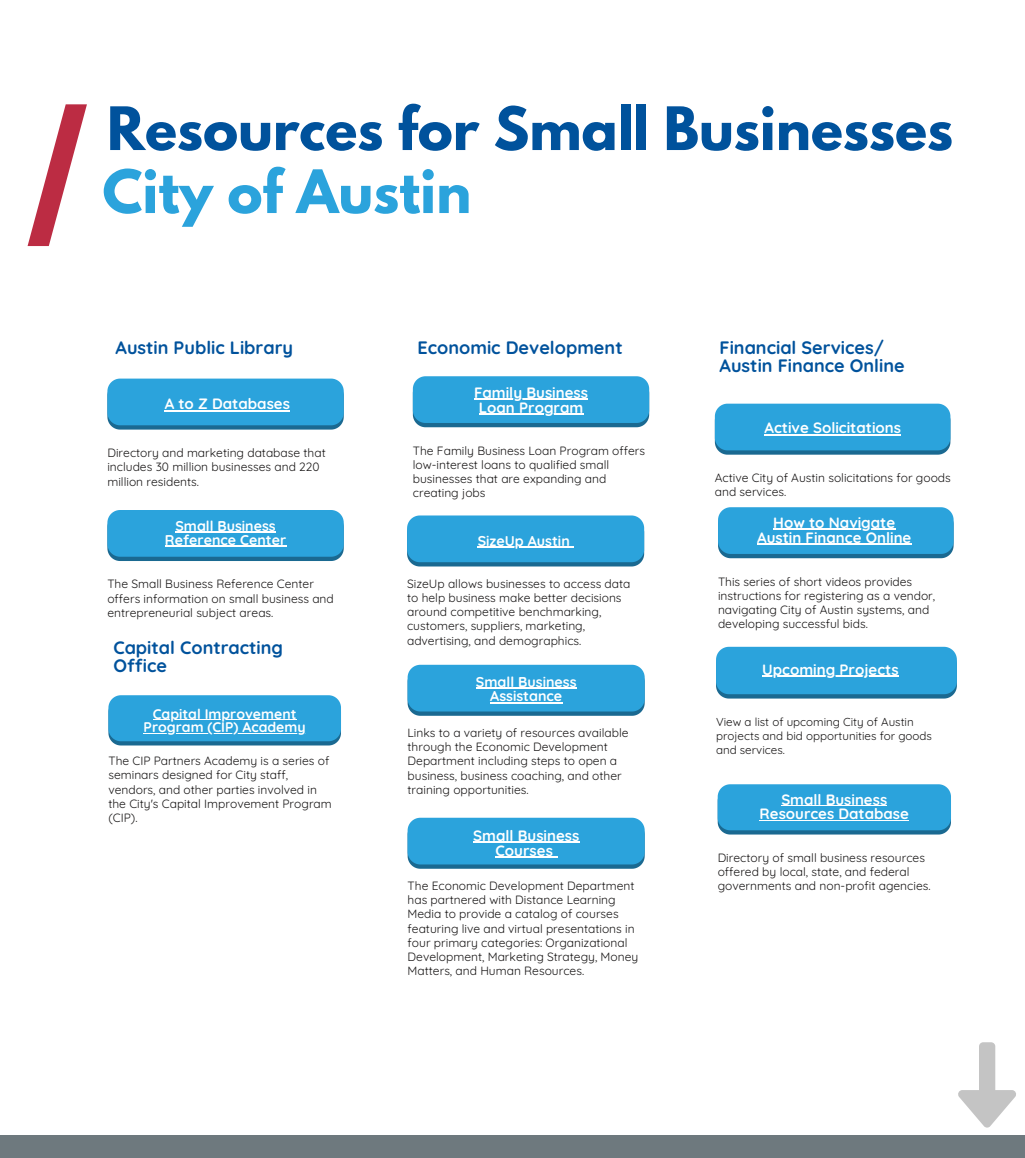
<style>
.page{position:relative;width:1025px;height:1158px;background:#fff}
.page>*{position:absolute;margin:0;border:0;box-sizing:border-box;transform-origin:0 0}
.t1{font:700 53px "League Spartan";color:#00529c}
.t2{font:700 53px "League Spartan";color:#2ba3dc}
.t3{font:700 18px/18px "Quicksand";color:#00529c}
.t4{font:700 15px/15px "Quicksand";color:#fff;text-align:center}
.t5{font:700 14.2px/14.2px "Quicksand";color:#fff;text-align:center}
.t6{font:700 14px "Quicksand";color:#fff}
.t7{font:12px/14.2px "Quicksand";color:#191717}
.t8{font:11.6px/13.7px "Quicksand";color:#191717}
</style>
<div class="page">
<svg style="left:107px;top:379px;width:237px;height:51px;background:#30a0d6"></svg>
<svg style="left:107px;top:510px;width:237px;height:51px;background:#2ea0d6"></svg>
<svg style="left:413px;top:376px;width:236px;height:51px;background:#30a1d7"></svg>
<svg style="left:407px;top:665px;width:237px;height:51px;background:#30a0d6"></svg>
<svg style="left:717px;top:784px;width:234px;height:51px;background:#31a1d6"></svg>
<svg style="left:108px;top:695px;width:233px;height:50px;background:#2da0d6"></svg>
<svg style="left:715px;top:404px;width:235px;height:51px;background:#2fa0d6"></svg>
<svg style="left:718px;top:507px;width:235px;height:51px;background:#2c9fd6"></svg>
<svg style="left:716px;top:647px;width:240px;height:52px;background:#2fa0d6"></svg>
<svg style="left:28px;top:104px;width:59px;height:142px"></svg>
<hr style="left:165px;top:410px;width:125px;height:1px;background:#fff">
<hr style="left:175px;top:531px;width:101px;height:2px;background:#fff">
<hr style="left:165px;top:546px;width:121px;height:1px;background:#fff">
<hr style="left:474px;top:399px;width:114px;height:1px;background:#fff">
<hr style="left:479px;top:414px;width:104px;height:1px;background:#fff">
<svg style="left:407px;top:515px;width:237px;height:51px;background:#31a1d7"></svg>
<hr style="left:476px;top:688px;width:100px;height:1px;background:#fff">
<hr style="left:490px;top:702px;width:72px;height:1px;background:#fff">
<svg style="left:407px;top:818px;width:237px;height:51px;background:#33a2d7"></svg>
<hr style="left:781px;top:806px;width:106px;height:1px;background:#fff">
<hr style="left:759px;top:820px;width:150px;height:1px;background:#fff">
<hr style="left:153px;top:719px;width:143px;height:1px;background:#fff">
<hr style="left:144px;top:733px;width:162px;height:1px;background:#fff">
<hr style="left:764px;top:434px;width:137px;height:1px;background:#fff">
<hr style="left:773px;top:528px;width:122px;height:2px;background:#fff">
<hr style="left:757px;top:543px;width:154px;height:2px;background:#fff">
<hr style="left:762px;top:676px;width:136px;height:1px;background:#fff">
<div style="left:0;top:1136px;width:1024px;height:22px;background:#6e797e"></div>
<svg style="left:958px;top:1042px;width:58px;height:86px"></svg>
<p class="t1" style="left:107px;top:102px;width:847px">Resources for Small Businesses</p>
<h3 class="t2" style="left:102px;top:165px;width:370px">City of Austin</h3>
<h1 class="t3" style="left:115px;top:338px;width:179px">Austin Public Library</h1>
<h2 class="t4" style="left:165px;top:396px;width:127px">A to Z Databases</h2>
<h1 class="t7" style="left:107px;top:445px;width:220px">Directory and marketing database that includes 30 million businesses and 220 million residents.</h1>
<h3 class="t5" style="left:165px;top:518px;width:123px">Small Business<br>Reference Center</h3>
<p class="t7" style="left:107px;top:577px;width:228px">The Small Business Reference Center offers information on small business and entrepreneurial subject areas.</p>
<p class="t3" style="left:113px;top:638px;width:171px">Capital Contracting<br>Office</p>
<p class="t6" style="left:153px;top:705px;width:145px">Capital Improvement</p>
<p class="t6" style="left:144px;top:718px;width:163px">Program (CIP) Academy</p>
<h3 class="t7" style="left:108px;top:754px;width:225px">The CIP Partners Academy is a series of seminars designed for City staff, vendors, and other parties involved in the City's Capital Improvement Program (CIP).</h3>
<p class="t3" style="left:417px;top:338px;width:207px">Economic Development</p>
<h3 class="t4" style="left:474px;top:385px;width:115px">Family Business</h3>
<p class="t4" style="left:479px;top:400px;width:106px">Loan Program</p>
<p class="t7" style="left:413px;top:443px;width:234px">The Family Business Loan Program offers low-interest loans to qualified small businesses that are expanding and creating jobs</p>
<p class="t5" style="left:478px;top:534px;width:94px">SizeUp Austin</p>
<h2 class="t7" style="left:407px;top:576px;width:225px">SizeUp allows businesses to access data to help business make better decisions around competitive benchmarking, customers, suppliers, marketing, advertising, and demographics.</h2>
<p class="t5" style="left:476px;top:675px;width:102px">Small Business<br>Assistance</p>
<h3 class="t7" style="left:407px;top:725px;width:222px">Links to a variety of resources available through the Economic Development Department including steps to open a business, business coaching, and other training opportunities.</h3>
<p class="t4" style="left:473px;top:828px;width:108px">Small Business<br>Courses</p>
<h2 class="t7" style="left:407px;top:878px;width:232px">The Economic Development Department has partnered with Distance Learning Media to provide a catalog of courses featuring live and virtual presentations in four primary categories: Organizational Development, Marketing Strategy, Money Matters, and Human Resources.</h2>
<h3 class="t3" style="left:719px;top:338px;width:187px">Financial Services/<br>Austin Finance Online</h3>
<p class="t4" style="left:764px;top:420px;width:138px">Active Solicitations</p>
<p class="t7" style="left:714px;top:470px;width:237px">Active City of Austin solicitations for goods and services.</p>
<p class="t4" style="left:757px;top:515px;width:156px">How to Navigate<br>Austin Finance Online</p>
<h3 class="t7" style="left:718px;top:574px;width:219px">This series of short videos provides instructions for registering as a vendor, navigating City of Austin systems, and developing successful bids.</h3>
<p class="t4" style="left:762px;top:662px;width:138px">Upcoming Projects</p>
<h2 class="t8" style="left:716px;top:715px;width:217px">View a list of upcoming City of Austin projects and bid opportunities for goods and services.</h2>
<p class="t4" style="left:759px;top:792px;width:151px;line-height:14.2px">Small Business<br>Resources Database</p>
<h3 class="t7" style="left:717px;top:850px;width:214px">Directory of small business resources offered by local, state, and federal governments and non-profit agencies.</h3>
</div>
